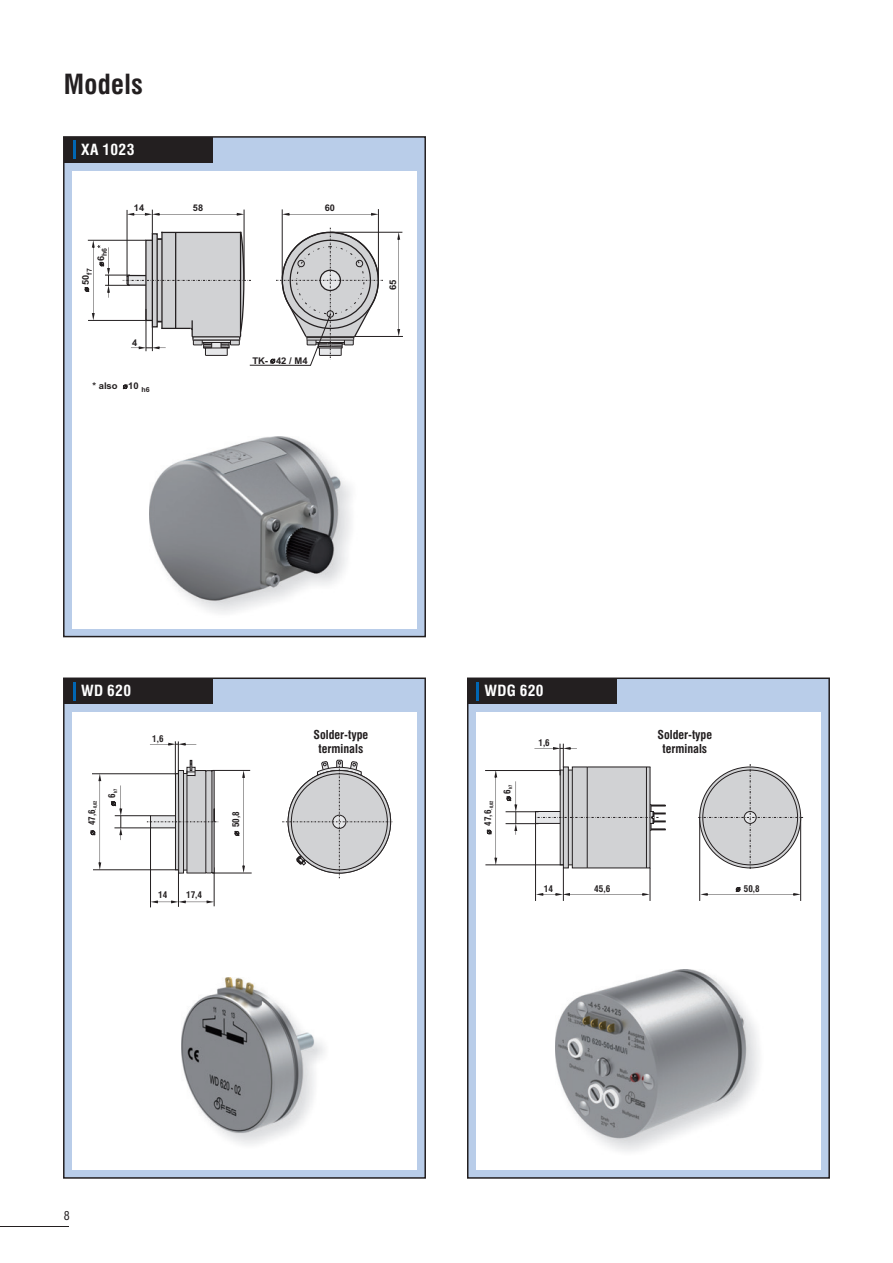
<style>
.page{position:relative;width:893px;height:1263px;background:#fff}
.page>*{position:absolute;margin:0;border:0;box-sizing:border-box;transform-origin:0 0}
.t1{font:700 condensed 27px "Swiss 721 BT";letter-spacing:.01em;color:#231f20}
.t2{font:700 condensed 15px "Swiss 721 BT";letter-spacing:.025em;color:#fff}
.t3{font:700 condensed 12px/14.4px "Swiss 721 BT";color:#231f20;text-align:center}
.t4{font:condensed 12px "Swiss 721 BT";color:#231f20}
.t5{font:700 9.15px "Arial";color:#231f20}
.t6{font:700 condensed 9px "Swiss 721 BT";color:#231f20}
.t7{font:700 6.9px "Arial";color:#231f20}
.t8{font:700 condensed 4.5px "Swiss 721 BT";color:#231f20}
</style>
<div class="page">
<hr style="left:0;top:1226px;width:69px;height:1px;background:#231f20">
<div style="left:63px;top:136px;width:363px;height:501px;background:#b9cde9;border:2px solid #231f20"></div>
<div style="left:72px;top:171px;width:345px;height:457px;background:#fff"></div>
<div style="left:64px;top:137px;width:149px;height:25px;background:#231f20"></div>
<svg style="left:73px;top:140px;width:2px;height:19px"></svg>
<div style="left:63px;top:677px;width:363px;height:502px;background:#b9cde9;border:2px solid #231f20"></div>
<div style="left:72px;top:712px;width:345px;height:457px;background:#fff"></div>
<div style="left:64px;top:678px;width:149px;height:26px;background:#231f20"></div>
<svg style="left:73px;top:682px;width:2px;height:18px"></svg>
<img style="left:182px;top:977px;width:143px;height:168px">
<hr style="left:115px;top:815px;width:36px;height:1px;background:#231f20">
<hr style="left:92px;top:773px;width:86px;height:1px;background:#231f20">
<hr style="left:114px;top:828px;width:37px;height:1px;background:#231f20">
<hr style="left:93px;top:869px;width:85px;height:1px;background:#231f20">
<hr style="left:178px;top:869px;width:1px;height:38px;background:#231f20">
<hr style="left:150px;top:827px;width:1px;height:80px;background:#231f20">
<hr style="left:214px;top:867px;width:1px;height:39px;background:#231f20">
<svg style="left:111px;top:785px;width:11px;height:55px"></svg>
<svg style="left:90px;top:774px;width:11px;height:96px"></svg>
<svg style="left:147px;top:760px;width:72px;height:114px"></svg>
<hr style="left:213px;top:770px;width:37px;height:1px;background:#231f20">
<hr style="left:213px;top:873px;width:39px;height:1px;background:#231f20">
<svg style="left:282px;top:759px;width:111px;height:119px"></svg>
<svg style="left:234px;top:770px;width:11px;height:103px"></svg>
<svg style="left:151px;top:900px;width:63px;height:3px"></svg>
<hr style="left:175px;top:741px;width:1px;height:33px;background:#231f20">
<hr style="left:178px;top:741px;width:1px;height:33px;background:#231f20">
<svg style="left:150px;top:743px;width:46px;height:3px"></svg>
<div style="left:467px;top:677px;width:363px;height:502px;background:#b9cde9;border:2px solid #231f20"></div>
<div style="left:476px;top:712px;width:345px;height:457px;background:#fff"></div>
<div style="left:468px;top:678px;width:149px;height:26px;background:#231f20"></div>
<svg style="left:476px;top:682px;width:2px;height:18px"></svg>
<hr style="left:800px;top:817px;width:1px;height:84px;background:#231f20">
<hr style="left:699px;top:817px;width:1px;height:84px;background:#231f20">
<hr style="left:563px;top:868px;width:1px;height:33px;background:#231f20">
<hr style="left:535px;top:823px;width:1px;height:78px;background:#231f20">
<hr style="left:650px;top:868px;width:1px;height:33px;background:#231f20">
<svg style="left:698px;top:764px;width:105px;height:105px"></svg>
<hr style="left:506px;top:811px;width:32px;height:1px;background:#231f20">
<hr style="left:485px;top:770px;width:75px;height:1px;background:#231f20">
<hr style="left:506px;top:823px;width:32px;height:1px;background:#231f20">
<hr style="left:485px;top:864px;width:78px;height:1px;background:#231f20">
<svg style="left:506px;top:781px;width:11px;height:54px"></svg>
<svg style="left:487px;top:771px;width:10px;height:94px"></svg>
<svg style="left:700px;top:887px;width:101px;height:9px"></svg>
<svg style="left:536px;top:893px;width:114px;height:3px"></svg>
<svg style="left:534px;top:744px;width:132px;height:125px"></svg>
<img style="left:149px;top:436px;width:203px;height:177px">
<svg style="left:397px;top:233px;width:3px;height:103px"></svg>
<hr style="left:354px;top:336px;width:49px;height:1px;background:#231f20">
<hr style="left:330px;top:232px;width:72px;height:1px;background:#231f20">
<hr style="left:378px;top:209px;width:1px;height:69px;background:#231f20">
<hr style="left:282px;top:209px;width:1px;height:69px;background:#231f20">
<svg style="left:123px;top:384px;width:5px;height:5px"></svg>
<svg style="left:84px;top:210px;width:299px;height:156px"></svg>
<img style="left:555px;top:970px;width:204px;height:182px">
<h1 class="t1" style="left:64px;top:73px;width:81px">Models</h1>
<p class="t2" style="left:81px;top:144px;width:55px">XA 1023</p>
<p class="t7" style="left:102px;top:261px;width:15px;rotate:-90deg"><sup>6</sup>h6</p>
<p class="t5" style="left:82px;top:285px;width:18px;rotate:-90deg">50<sub>f7</sub></p>
<p class="t5" style="left:134px;top:205px;width:12px">14</p>
<p class="t5" style="left:193px;top:205px;width:12px">58</p>
<p class="t5" style="left:132px;top:339px;width:7px">4</p>
<p class="t5" style="left:92px;top:382px;width:59px">* also 10 <sub>h6</sub></p>
<p class="t5" style="left:325px;top:205px;width:12px">60</p>
<p class="t5" style="left:252px;top:357px;width:57px">TK- 42 / M4</p>
<p class="t5" style="left:390px;top:290px;width:12px;rotate:-90deg">65</p>
<p class="t2" style="left:81px;top:685px;width:51px">WD 620</p>
<p class="t8" style="left:114px;top:798px;width:10px;rotate:-90deg"><sup>6</sup>h7</p>
<p class="t6" style="left:152px;top:735px;width:13px">1,6</p>
<p class="t8" style="left:94px;top:825px;width:27px;rotate:-90deg"><sup>47,6</sup>-0,02</p>
<p class="t6" style="left:232px;top:827px;width:17px;rotate:-90deg">50,8</p>
<p class="t6" style="left:158px;top:892px;width:11px">14</p>
<p class="t6" style="left:186px;top:892px;width:18px">17,4</p>
<p class="t3" style="left:314px;top:729px;width:56px">Solder-type terminals</p>
<p class="t2" style="left:484px;top:685px;width:61px">WDG 620</p>
<p class="t8" style="left:490px;top:825px;width:27px;rotate:-90deg"><sup>47,6</sup>-0,02</p>
<p class="t8" style="left:509px;top:794px;width:10px;rotate:-90deg"><sup>6</sup>h7</p>
<p class="t6" style="left:538px;top:739px;width:13px">1,6</p>
<p class="t3" style="left:657px;top:729px;width:56px">Solder-type terminals</p>
<p class="t6" style="left:544px;top:885px;width:11px">14</p>
<p class="t6" style="left:594px;top:885px;width:18px">45,6</p>
<p class="t6" style="left:744px;top:885px;width:17px">50,8</p>
<p class="t4" style="left:64px;top:1211px;width:7px">8</p>
</div>
